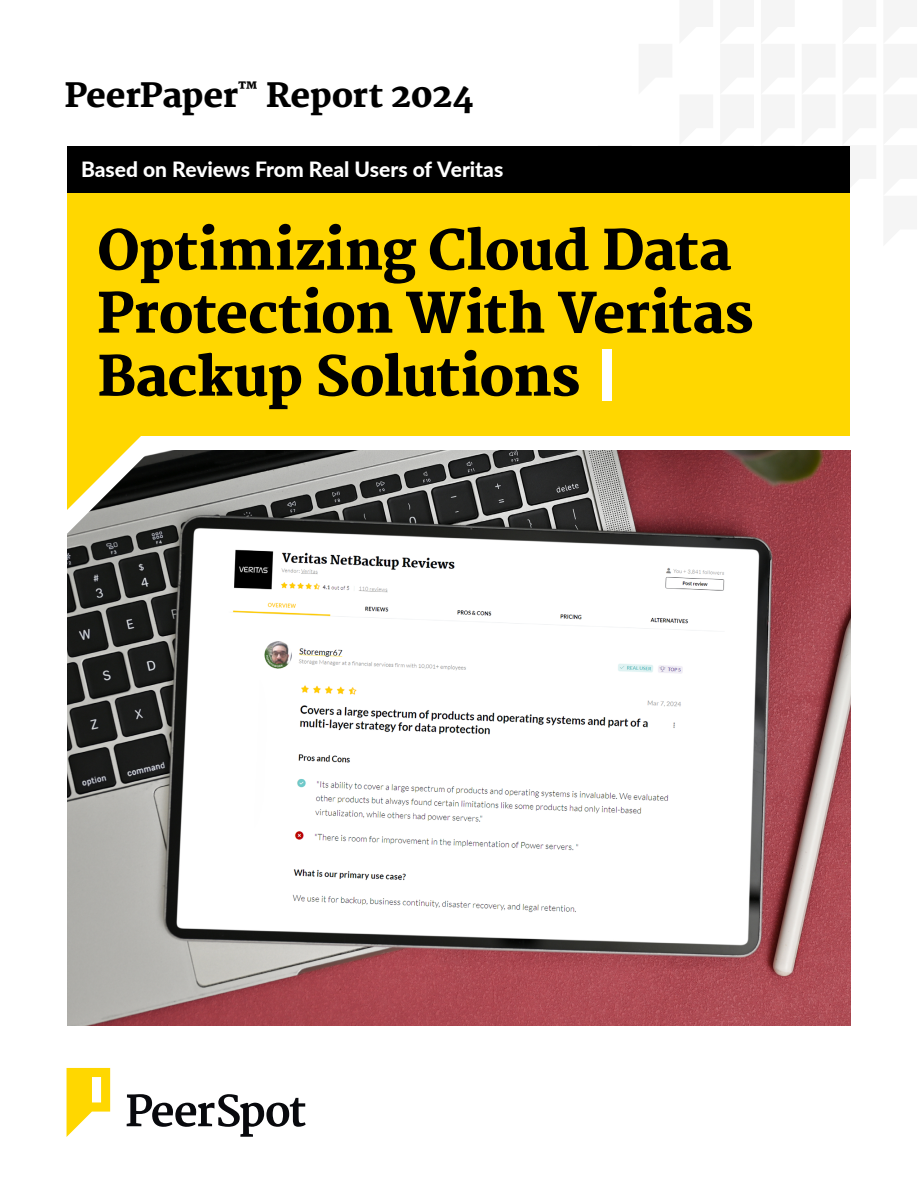
<style>
.page{position:relative;width:918px;height:1188px;background:#fff}
.page>*{position:absolute;margin:0;border:0;box-sizing:border-box;transform-origin:0 0}
.t1{font:800 54px/63px "Martel";letter-spacing:-.01em;color:#000}
.t2{font:800 33px "Martel";letter-spacing:-.01em;color:#000}
.t3{font:800 21px "Lato";color:#fff}
.s1{color:#fff}
</style>
<div class="page">
<img style="left:67px;top:451px;width:783px;height:575px">
<svg style="left:127px;top:1094px;width:179px;height:43px"></svg>
<svg style="left:67px;top:1068px;width:43px;height:69px"></svg>
<div style="left:67px;top:190px;width:783px;height:246px;background:#ffd700"></div>
<svg style="left:67px;top:436px;width:135px;height:108px"></svg>
<div style="left:67px;top:146px;width:783px;height:47px;background:#000"></div>
<p class="t2" style="left:65px;top:76px;width:410px">PeerPaper<sup>™</sup> Report 2024</p>
<p class="t3" style="left:81px;top:154px;width:424px">Based on Reviews From Real Users of Veritas</p>
<p class="t1" style="left:97px;top:219px;width:658px">Optimizing Cloud Data<br>Protection With Veritas<br>Backup Solutions <span class="s1">|</span></p>
</div>
